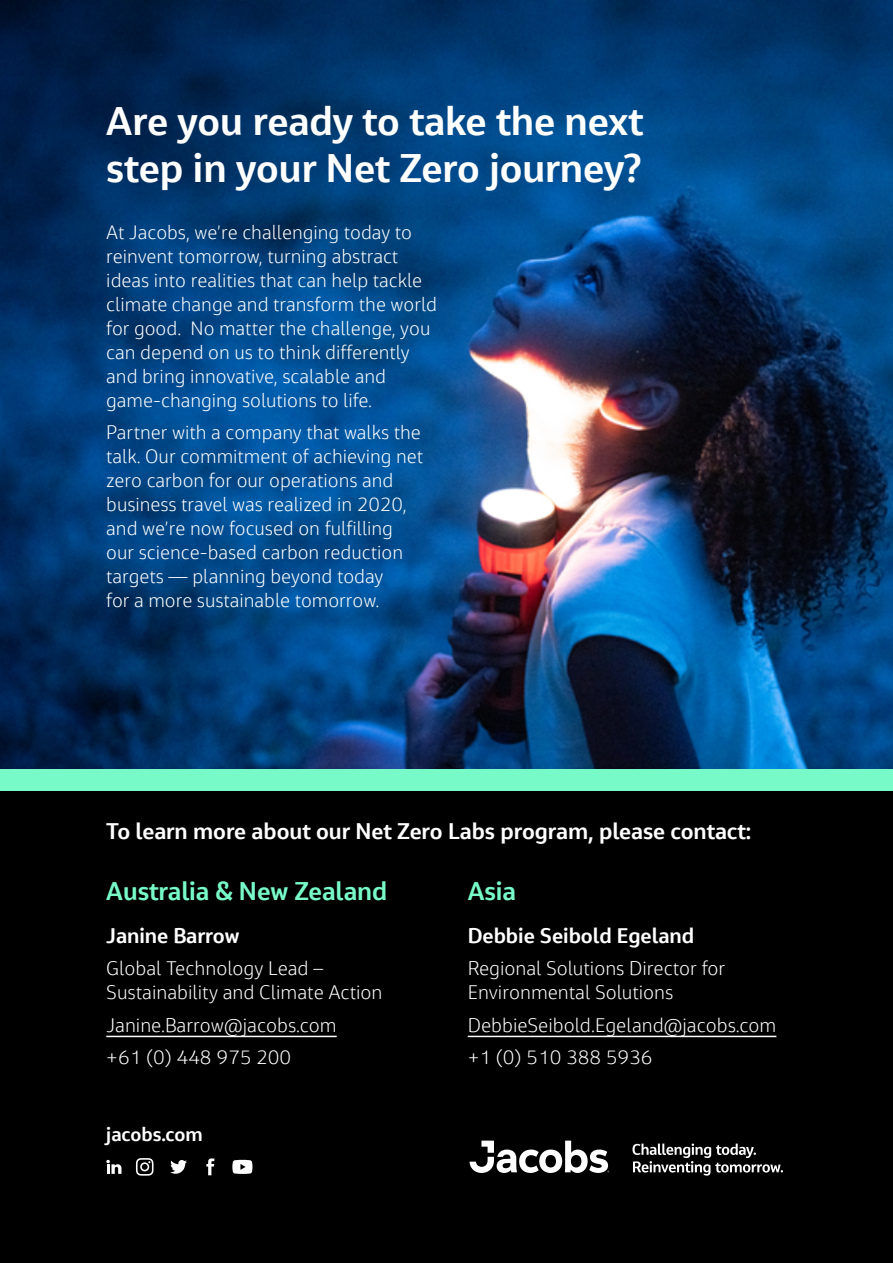
<style>
.page{position:relative;width:893px;height:1263px;background:#fff}
.page>*{position:absolute;margin:0;border:0;box-sizing:border-box;transform-origin:0 0}
.t1{font:700 39.75px/46.8px "Jacobs Chronos";color:#fff}
.t2{font:700 25.5px "Jacobs Chronos";color:#78fac8}
.t3{font:700 22.5px "Jacobs Chronos";color:#fff}
.t4{font:700 21px "Jacobs Chronos";color:#fff}
.Hyperlink{font:300 19.5px/24px "Jacobs Chronos";color:#fff}
.t5{font:700 19.35px "Jacobs Chronos";color:#fff}
.t6{font:300 19.2px/24px "Jacobs Chronos";color:#fff}
</style>
<div class="page">
<div style="left:0;top:791px;width:893px;height:472px;background:#000"></div>
<img style="left:0;top:0;width:893px;height:770px">
<div style="left:0;top:770px;width:893px;height:21px;background:#78fac8"></div>
<hr style="left:468px;top:1036px;width:308px;height:1px;background:#fff">
<hr style="left:106px;top:1036px;width:231px;height:1px;background:#fff">
<svg style="left:470px;top:1140px;width:313px;height:35px"></svg>
<svg style="left:136px;top:1158px;width:17px;height:17px"></svg>
<svg style="left:170px;top:1160px;width:17px;height:14px"></svg>
<svg style="left:206px;top:1158px;width:9px;height:17px"></svg>
<svg style="left:106px;top:1160px;width:15px;height:14px"></svg>
<svg style="left:232px;top:1160px;width:20px;height:14px"></svg>
<p class="t1" style="left:106px;top:97px;width:538px">Are you ready to take the next step in your Net Zero journey?</p>
<p class="t6" style="left:106px;top:221px;width:332px">At Jacobs, we’re challenging today to reinvent tomorrow, turning abstract ideas into realities that can help tackle climate change and transform the world for good. No matter the challenge, you can depend on us to think differently and bring innovative, scalable and game-changing solutions to life.</p>
<p class="t6" style="left:106px;top:421px;width:318px">Partner with a company that walks the talk. Our commitment of achieving net zero carbon for our operations and business travel was realized in 2020, and we’re now focused on fulfilling our science-based carbon reduction targets — planning beyond today<br>for a more sustainable tomorrow.</p>
<p class="t3" style="left:106px;top:816px;width:646px">To learn more about our Net Zero Labs program, please contact:</p>
<p class="t2" style="left:106px;top:875px;width:283px">Australia &amp; New Zealand</p>
<p class="t4" style="left:106px;top:922px;width:135px">Janine Barrow</p>
<p class="Hyperlink" style="left:106px;top:956px;width:278px">Global Technology Lead –<br>Sustainability and Climate Action</p>
<p class="Hyperlink" style="left:106px;top:1013px;width:232px">Janine.Barrow@jacobs.com</p>
<p class="Hyperlink" style="left:106px;top:1045px;width:186px">+61 (0) 448 975 200</p>
<p class="t5" style="left:106px;top:1121px;width:98px">jacobs.com</p>
<p class="t2" style="left:468px;top:875px;width:50px">Asia</p>
<p class="t4" style="left:468px;top:922px;width:228px">Debbie Seibold Egeland</p>
<p class="Hyperlink" style="left:468px;top:956px;width:259px">Regional Solutions Director for<br>Environmental Solutions</p>
<p class="Hyperlink" style="left:468px;top:1013px;width:310px">DebbieSeibold.Egeland@jacobs.com</p>
<p class="Hyperlink" style="left:468px;top:1045px;width:186px">+1 (0) 510 388 5936</p>
</div>
